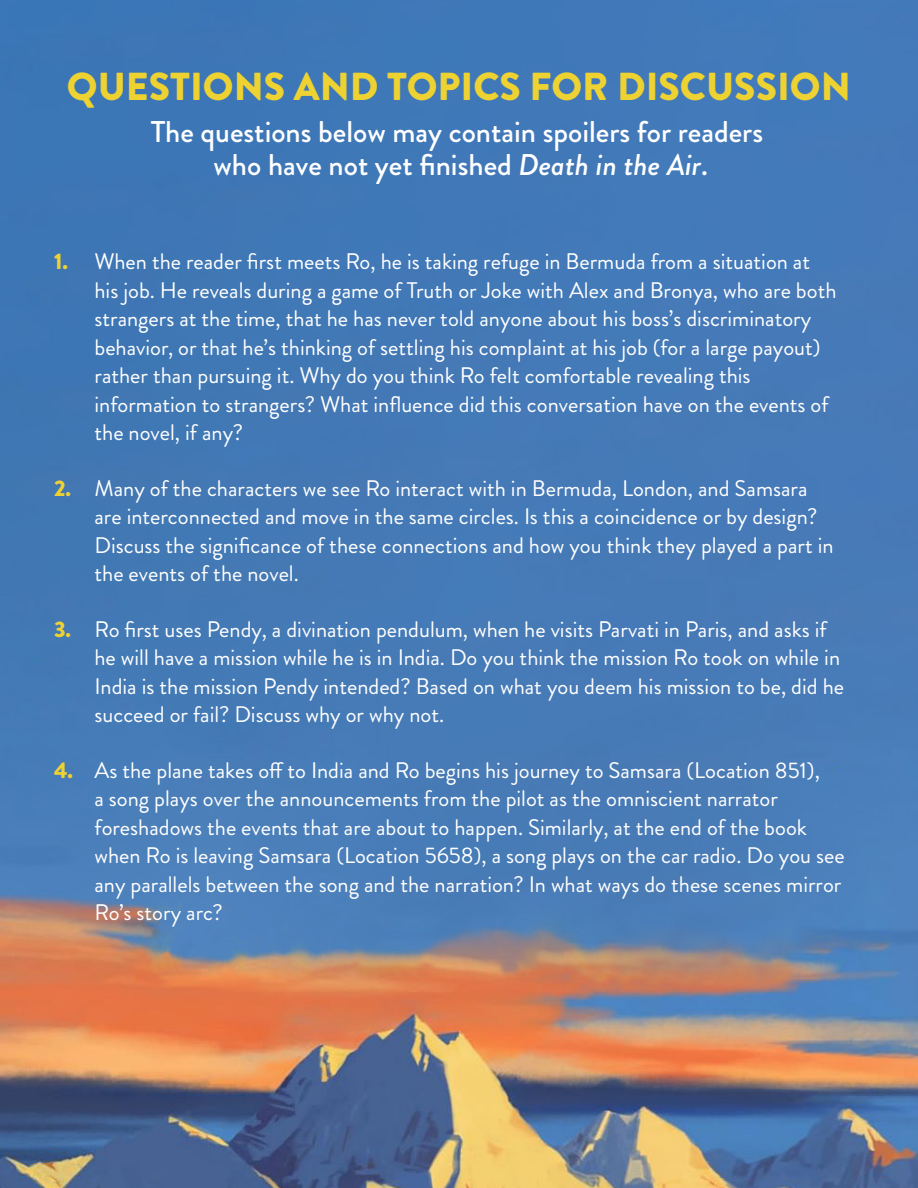
<style>
.page{position:relative;width:918px;height:1188px;background:#fff}
.page>*{position:absolute;margin:0;border:0;box-sizing:border-box;transform-origin:0 0}
.t1{font:900 39px "Brandon Grotesque";color:#eed232}
.Subtitle{font:500 30px/33px "Brandon Grotesque";color:#fff;text-align:center}
.t2{font:22.5px/28.5px "Brandon Grotesque";color:#fff}
.s1{font-style:italic}
.s2{font-weight:900;color:#eed232}
</style>
<div class="page">
<img style="left:0;top:0;width:918px;height:1188px">
<h1 class="t1" style="left:67px;top:59px;width:785px">QUESTIONS AND TOPICS FOR DISCUSSION</h1>
<p class="Subtitle" style="left:151px;top:116px;width:614px">The questions below may contain spoilers for readers who have not yet finished <span class="s1">Death in the Air</span>.</p>
<p class="t2" style="left:94px;top:248px;width:744px;text-indent:-40px"><span class="s2">1.</span> When the reader first meets Ro, he is taking refuge in Bermuda from a situation at his job. He reveals during a game of Truth or Joke with Alex and Bronya, who are both strangers at the time, that he has never told anyone about his boss’s discriminatory behavior, or that he’s thinking of settling his complaint at his job (for a large payout) rather than pursuing it. Why do you think Ro felt comfortable revealing this information to strangers? What influence did this conversation have on the events of the novel, if any?</p>
<p class="t2" style="left:94px;top:474px;width:741px;text-indent:-40px"><span class="s2">2.</span> Many of the characters we see Ro interact with in Bermuda, London, and Samsara are interconnected and move in the same circles. Is this a coincidence or by design?<br>Discuss the significance of these connections and how you think they played a part in the events of the novel.</p>
<p class="t2" style="left:94px;top:615px;width:751px;text-indent:-40px"><span class="s2">3.</span> Ro first uses Pendy, a divination pendulum, when he visits Parvati in Paris, and asks if he will have a mission while he is in India. Do you think the mission Ro took on while in India is the mission Pendy intended? Based on what you deem his mission to be, did he succeed or fail? Discuss why or why not.</p>
<p class="t2" style="left:94px;top:756px;width:752px;text-indent:-40px"><span class="s2">4.</span> As the plane takes off to India and Ro begins his journey to Samsara (Location 851),<br>a song plays over the announcements from the pilot as the omniscient narrator foreshadows the events that are about to happen. Similarly, at the end of the book when Ro is leaving Samsara (Location 5658), a song plays on the car radio. Do you see any parallels between the song and the narration? In what ways do these scenes mirror Ro’s story arc?</p>
</div>
